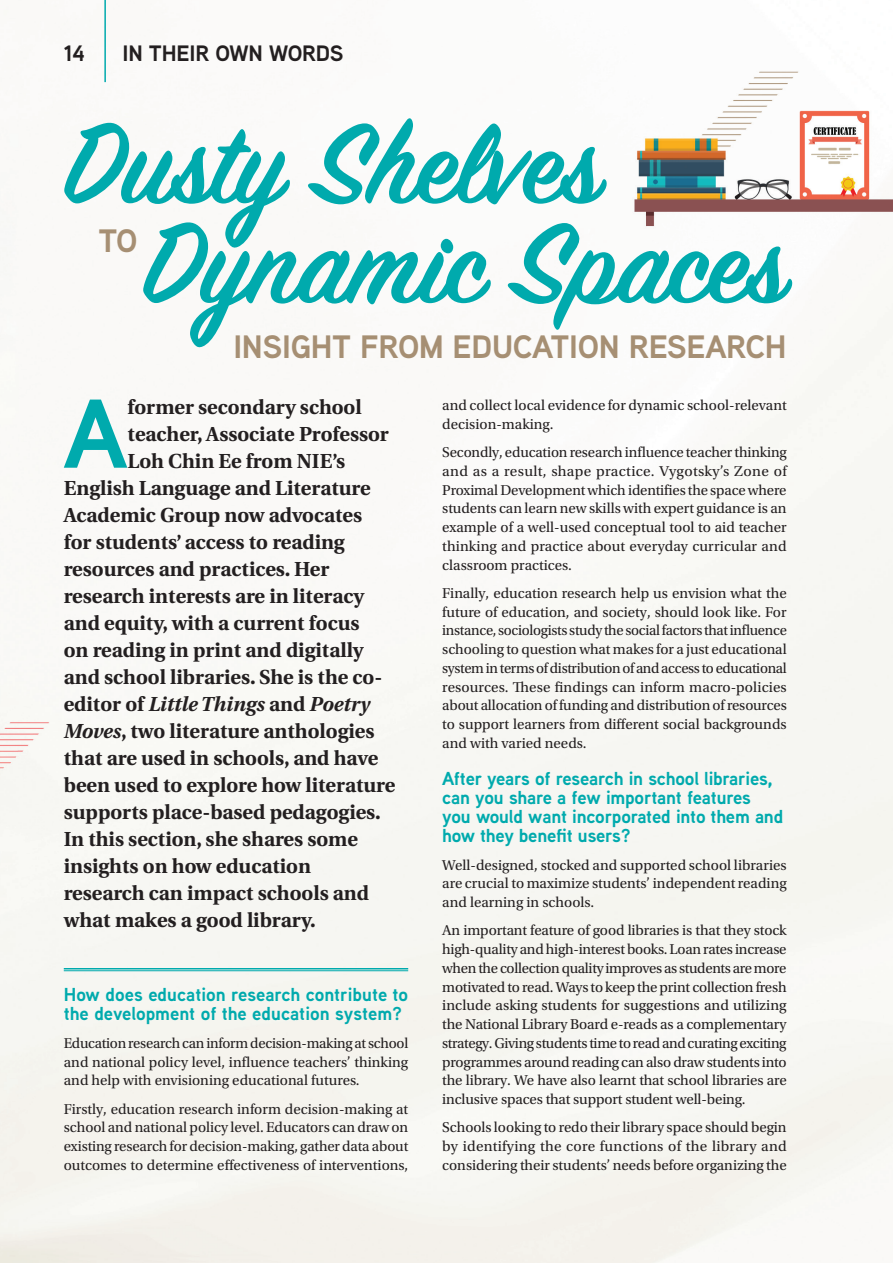
<style>
.page{position:relative;width:893px;height:1263px;background:#fff}
.page>*{position:absolute;margin:0;border:0;box-sizing:border-box;transform-origin:0 0}
.t1{font:600 126.15px "Sign Painter House Script";color:#00aaad}
.Standfirst{font:700 97.65px "Aaux Next";color:#00aaad}
.t2{font:700 32.4px "Aaux Next";letter-spacing:-.01em;color:#a68f73}
.t3{font:700 22.35px "Aaux Next";letter-spacing:-.01em;color:#231f20}
.Standfirst-2{font:20.25px "Utopia Bold Os F";color:#231f20}
.Standfirst-3{font:20.25px "Utopia Bold Italic Os F";color:#231f20}
.t4{font:700 18.75px/18.8px "Aaux Next";letter-spacing:-.01em;color:#00aaad}
.Body_Text{font:15px/18.8px "Utopia Std";color:#231f20;text-align:justify}
.s1{font-family:"Utopia Bold Os F"}
.s2{font-family:"Utopia Bold Italic Os F"}
</style>
<div class="page">
<div style="left:0;top:71px;width:893px;height:1192px;background:#f9f8f5"></div>
<hr style="left:64px;top:968px;width:344px;height:1px;background:#00aaad">
<hr style="left:64px;top:970px;width:344px;height:1px;background:#00aaad">
<hr style="left:104px;top:0;width:2px;height:82px;background:#00aaad">
<p class="t3" style="left:64px;top:37px;width:23px">14</p>
<p class="t3" style="left:122px;top:37px;width:222px">IN THEIR OWN WORDS</p>
<p class="t1" style="left:64px;top:88px;width:539px">Dusty Shelves</p>
<p class="t1" style="left:143px;top:187px;width:645px">Dynamic Spaces</p>
<p class="t2" style="left:98px;top:218px;width:41px">TO</p>
<p class="t2" style="left:233px;top:323px;width:555px">INSIGHT FROM EDUCATION RESEARCH</p>
<p class="Standfirst" style="left:64px;top:365px;width:65px">A</p>
<p class="Standfirst-2" style="left:128px;top:395px;width:236px">former secondary school</p>
<p class="Standfirst-2" style="left:128px;top:422px;width:263px">teacher, Associate Professor</p>
<p class="Standfirst-2" style="left:128px;top:449px;width:219px">Loh Chin Ee from NIE’s</p>
<p class="Standfirst-2" style="left:64px;top:476px;width:308px">English Language and Literature</p>
<p class="Standfirst-2" style="left:64px;top:503px;width:300px">Academic Group now advocates</p>
<p class="Standfirst-2" style="left:64px;top:530px;width:282px">for students’ access to reading</p>
<p class="Standfirst-2" style="left:64px;top:557px;width:267px">resources and practices. Her</p>
<p class="Standfirst-2" style="left:64px;top:584px;width:302px">research interests are in literacy</p>
<p class="Standfirst-2" style="left:64px;top:611px;width:297px">and equity, with a current focus</p>
<p class="Standfirst-2" style="left:64px;top:638px;width:301px">on reading in print and digitally</p>
<p class="Standfirst-2" style="left:64px;top:665px;width:320px">and school libraries. She is the co-</p>
<p class="Standfirst-3" style="left:64px;top:692px;width:308px"><span class="s1">editor of</span> Little Things <span class="s1">and</span> Poetry</p>
<p class="Standfirst-2" style="left:64px;top:719px;width:312px"><span class="s2">Moves</span>, two literature anthologies</p>
<p class="Standfirst-2" style="left:64px;top:746px;width:316px">that are used in schools, and have</p>
<p class="Standfirst-2" style="left:64px;top:773px;width:333px">been used to explore how literature</p>
<p class="Standfirst-2" style="left:64px;top:800px;width:319px">supports place-based pedagogies.</p>
<p class="Standfirst-2" style="left:64px;top:827px;width:296px">In this section, she shares some</p>
<p class="Standfirst-2" style="left:64px;top:854px;width:249px">insights on how education</p>
<p class="Standfirst-2" style="left:64px;top:881px;width:307px">research can impact schools and</p>
<p class="Standfirst-2" style="left:64px;top:908px;width:254px">what makes a good library.</p>
<p class="t4" style="left:64px;top:985px;width:346px">How does education research contribute to the development of the education system?</p>
<p class="Body_Text" style="left:64px;top:1034px;width:346px">Education research can inform decision-making at school and national policy level, influence teachers’ thinking and help with envisioning educational futures.</p>
<p class="Body_Text" style="left:64px;top:1099px;width:346px">Firstly, education research inform decision-making at school and national policy level. Educators can draw on existing research for decision-making, gather data about outcomes to determine effectiveness of interventions,</p>
<p class="Body_Text" style="left:442px;top:396px;width:346px">and collect local evidence for dynamic school-relevant decision-making.</p>
<p class="Body_Text" style="left:442px;top:443px;width:346px">Secondly, education research influence teacher thinking and as a result, shape practice. Vygotsky’s Zone of Proximal Development which identifies the space where students can learn new skills with expert guidance is an example of a well-used conceptual tool to aid teacher thinking and practice about everyday curricular and classroom practices.</p>
<p class="Body_Text" style="left:442px;top:584px;width:346px">Finally, education research help us envision what the future of education, and society, should look like. For instance, sociologists study the social factors that influence schooling to question what makes for a just educational system in terms of distribution of and access to educational resources. These findings can inform macro-policies about allocation of funding and distribution of resources to support learners from different social backgrounds and with varied needs.</p>
<p class="t4" style="left:442px;top:769px;width:343px">After years of research in school libraries, can you share a few important features you would want incorporated into them and how they benefit users?</p>
<p class="Body_Text" style="left:442px;top:856px;width:346px">Well-designed, stocked and supported school libraries are crucial to maximize students’ independent reading and learning in schools.</p>
<p class="Body_Text" style="left:442px;top:921px;width:346px">An important feature of good libraries is that they stock high-quality and high-interest books. Loan rates increase when the collection quality improves as students are more motivated to read. Ways to keep the print collection fresh include asking students for suggestions and utilizing the National Library Board e-reads as a complementary strategy. Giving students time to read and curating exciting programmes around reading can also draw students into the library. We have also learnt that school libraries are inclusive spaces that support student well-being.</p>
<p class="Body_Text" style="left:442px;top:1118px;width:346px">Schools looking to redo their library space should begin by identifying the core functions of the library and considering their students’ needs before organizing the</p>
</div>
